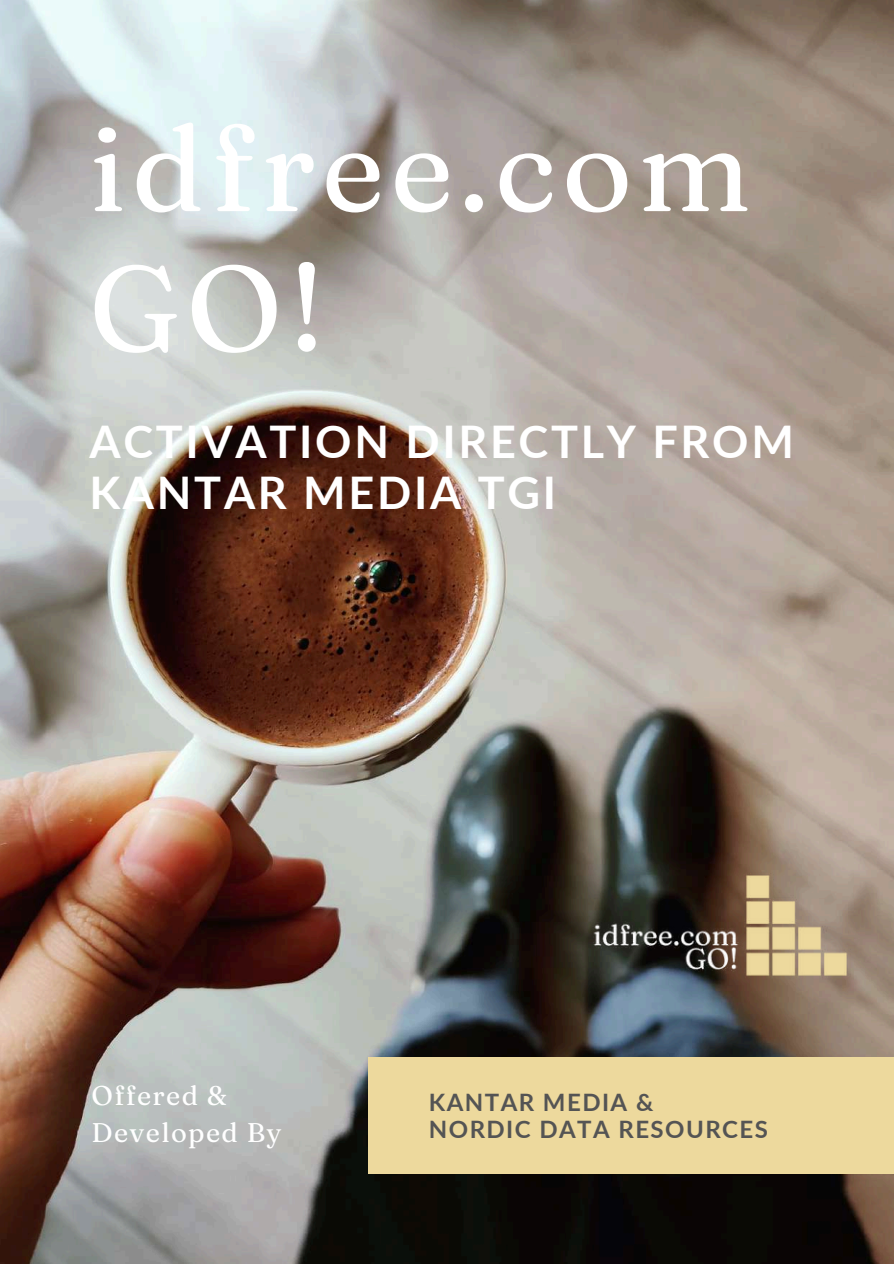
<style>
.page{position:relative;width:894px;height:1264px;background:#fff}
.page>*{position:absolute;margin:0;border:0;box-sizing:border-box;transform-origin:0 0}
.t1{font:120px/139.5px "Fraunces 9 pt";letter-spacing:.05em;color:#fff}
.t2{font:700 45px/51.8px "Lato";letter-spacing:.06em;color:#fff}
.t3{font:27px/37.2px "Fraunces 9 pt";letter-spacing:.05em;color:#fff}
.t4{font:700 24px/27px "Lato";letter-spacing:.06em;color:#545454}
</style>
<div class="page">
<img style="left:0;top:0;width:893px;height:1263px">
<div style="left:368px;top:1057px;width:525px;height:117px;background:#edd99d"></div>
<img style="left:559px;top:765px;width:334px;height:292px">
<h1 class="t1" style="left:89px;top:98px;width:663px">idfree.com<br>GO!</h1>
<p class="t2" style="left:89px;top:414px;width:705px">ACTIVATION DIRECTLY FROM<br>KANTAR MEDIA TGI</p>
<p class="t3" style="left:92px;top:1076px;width:191px">Offered &amp;<br>Developed By</p>
<p class="t4" style="left:429px;top:1088px;width:340px">KANTAR MEDIA &amp;<br>NORDIC DATA RESOURCES</p>
</div>
